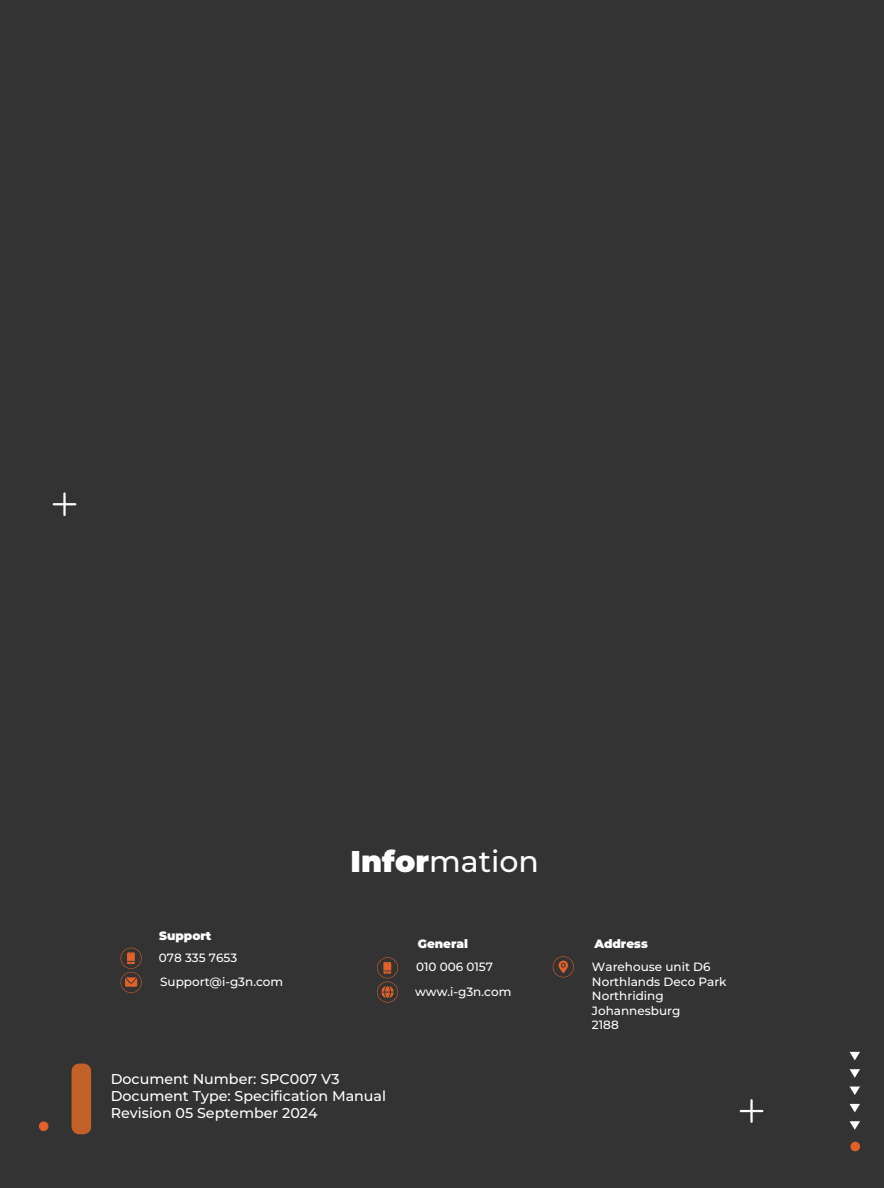
<style>
.page{position:relative;width:884px;height:1188px;background:#333}
.page>*{position:absolute;margin:0;border:0;box-sizing:border-box;transform-origin:0 0}
.t1{font:500 30px "Montserrat";color:#fff}
.t2{font:500 14.25px/17.1px "Montserrat";color:#fff}
.t3{font:500 12px/14.4px "Montserrat";color:#fff}
.t4{font:900 12px "Montserrat";color:#fff}
.s1{font-weight:900}
</style>
<div class="page">
<div style="left:39px;top:1121px;width:9px;height:10px;background:#e16129;border-radius:50%"></div>
<hr style="left:739px;top:1110px;width:24px;height:2px;background:#fff">
<hr style="left:750px;top:1099px;width:2px;height:24px;background:#fff">
<hr style="left:53px;top:503px;width:23px;height:2px;background:#fff">
<hr style="left:63px;top:492px;width:3px;height:24px;background:#fff">
<svg style="left:849px;top:1052px;width:11px;height:8px"></svg>
<svg style="left:849px;top:1069px;width:11px;height:9px"></svg>
<svg style="left:850px;top:1087px;width:10px;height:8px"></svg>
<svg style="left:849px;top:1104px;width:11px;height:8px"></svg>
<svg style="left:849px;top:1121px;width:11px;height:9px"></svg>
<div style="left:850px;top:1142px;width:10px;height:9px;background:#e16129;border-radius:50%"></div>
<svg style="left:121px;top:948px;width:21px;height:45px"></svg>
<svg style="left:377px;top:957px;width:21px;height:46px"></svg>
<svg style="left:552px;top:956px;width:22px;height:21px"></svg>
<div style="left:72px;top:1064px;width:19px;height:70px;background:#c36129;border-radius:8px"></div>
<p class="t4" style="left:159px;top:928px;width:54px">Support</p>
<p class="t3" style="left:159px;top:950px;width:80px">078 335 7653</p>
<p class="t3" style="left:160px;top:974px;width:124px">Support@i-g3n.com</p>
<h1 class="t1" style="left:350px;top:842px;width:190px"><span class="s1">Infor</span>mation</h1>
<p class="t4" style="left:418px;top:936px;width:52px">General</p>
<p class="t3" style="left:415px;top:955px;width:98px;line-height:24.2px">010 006 0157 www.i-g3n.com</p>
<p class="t2" style="left:111px;top:1070px;width:277px">Document Number: SPC007 V3<br>Document Type: Specification Manual<br>Revision 05 September 2024</p>
<p class="t4" style="left:594px;top:936px;width:55px">Address</p>
<p class="t3" style="left:592px;top:960px;width:136px">Warehouse unit D6<br>Northlands Deco Park<br>Northriding<br>Johannesburg<br>2188</p>
</div>
